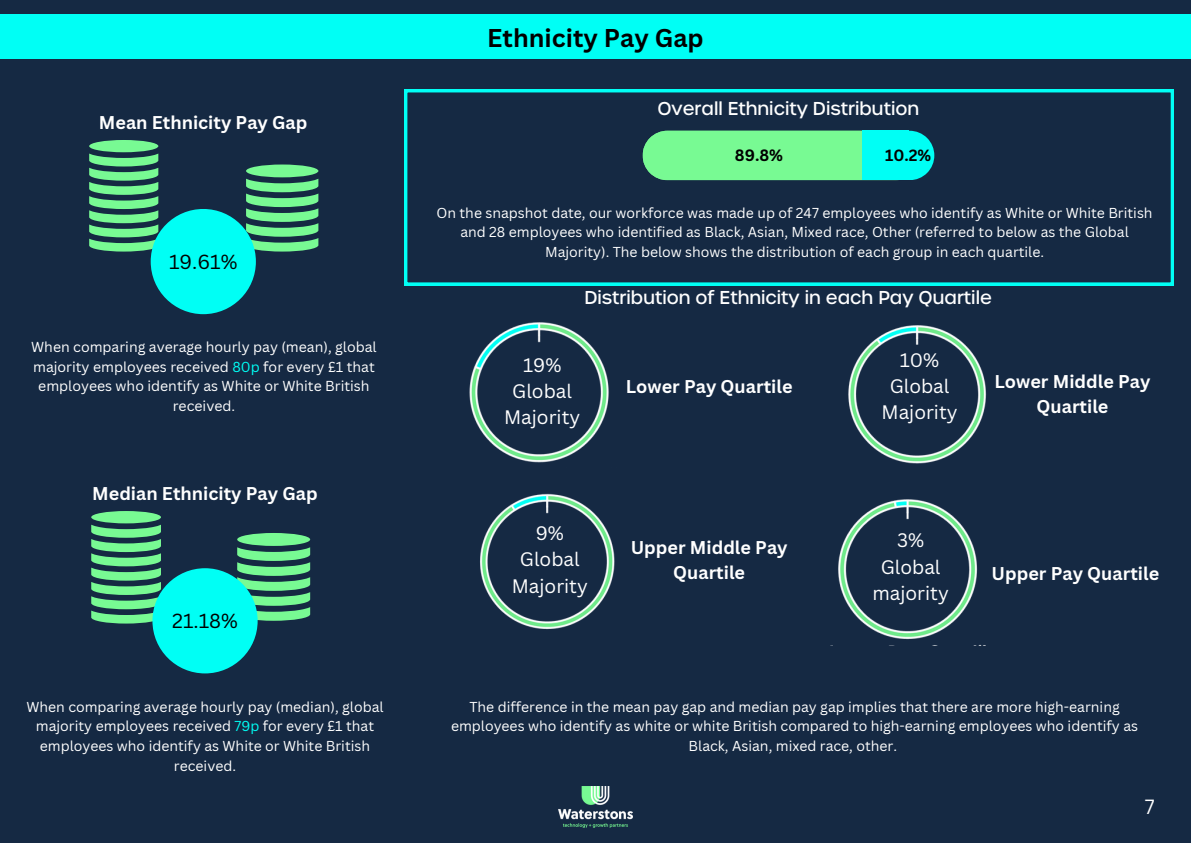
<style>
.page{position:relative;width:1191px;height:843px;background:#fff}
.page>*{position:absolute;margin:0;border:0;box-sizing:border-box;transform-origin:0 0}
.t1{font:700 25px "Canva Sans";color:#000}
.t2{font:20px "Canva Sans";color:#fff}
.t3{font:19.8px "Canva Sans";color:#000}
.t4{font:19px/26.2px "Canva Sans";color:#fff;text-align:center}
.t5{font:700 18px/24.7px "Canva Sans";color:#fff;text-align:center}
.t6{font:500 18px "Urbane";color:#fff}
.t7{font:700 16px "Canva Sans";color:#000}
.t8{font:700 15.8px "Canva Sans";color:#000}
.t9{font:14px/19.5px "Canva Sans";color:#fff;text-align:center}
.s1{color:#00fff5}
</style>
<div class="page">
<div style="left:0;top:0;width:1190px;height:842px;background:#152943"></div>
<div style="left:0;top:14px;width:1190px;height:45px;background:#00fff5"></div>
<svg style="left:89px;top:140px;width:69px;height:111px"></svg>
<svg style="left:246px;top:164px;width:72px;height:87px"></svg>
<div style="left:151px;top:209px;width:105px;height:105px;background:#00fff5;border-radius:50%"></div>
<svg style="left:91px;top:511px;width:70px;height:112px"></svg>
<svg style="left:237px;top:533px;width:73px;height:87px"></svg>
<div style="left:152px;top:568px;width:105px;height:105px;background:#00fff5;border-radius:50%"></div>
<img style="left:838px;top:499px;width:143px;height:146px">
<img style="left:469px;top:322px;width:140px;height:141px">
<img style="left:480px;top:493px;width:135px;height:137px">
<img style="left:848px;top:325px;width:139px;height:139px">
<svg style="left:404px;top:89px;width:769px;height:196px"></svg>
<img style="left:558px;top:786px;width:74px;height:40px">
<h4 class="t5" style="left:99px;top:110px;width:210px">Mean Ethnicity Pay Gap</h4>
<h3 class="t3" style="left:169px;top:248px;width:70px">19.61%</h3>
<p class="t9" style="left:31px;top:337px;width:347px">When comparing average hourly pay (mean), global majority employees received <span class="s1">80p</span> for every £1 that employees who identify as White or White British received.</p>
<h4 class="t5" style="left:92px;top:480px;width:227px">Median Ethnicity Pay Gap</h4>
<p class="t3" style="left:172px;top:607px;width:67px">21.18%</p>
<h3 class="t9" style="left:26px;top:696px;width:358px">When comparing average hourly pay (median), global majority employees received <span class="s1">79p</span> for every £1 that employees who identify as White or White British received.</h3>
<h1 class="t1" style="left:487px;top:20px;width:218px">Ethnicity Pay Gap</h1>
<h2 class="t6" style="left:657px;top:96px;width:263px">Overall Ethnicity Distribution</h2>
<p class="t7" style="left:734px;top:144px;width:50px">89.8%</p>
<h2 class="t8" style="left:885px;top:144px;width:48px">10.2%</h2>
<p class="t9" style="left:436px;top:202px;width:717px">On the snapshot date, our workforce was made up of 247 employees who identify as White or White British and 28 employees who identified as Black, Asian, Mixed race, Other (referred to below as the Global<br>Majority). The below shows the distribution of each group in each quartile.</p>
<p class="t6" style="left:584px;top:286px;width:409px">Distribution of Ethnicity in each Pay Quartile</p>
<h3 class="t4" style="left:504px;top:351px;width:78px">19%<br>Global<br>Majority</h3>
<h3 class="t4" style="left:511px;top:519px;width:78px">9%<br>Global<br>Majority</h3>
<h2 class="t5" style="left:625px;top:373px;width:168px">Lower Pay Quartile</h2>
<p class="t5" style="left:630px;top:534px;width:158px">Upper Middle Pay<br>Quartile</p>
<h3 class="t4" style="left:881px;top:346px;width:78px">10%<br>Global<br>Majority</h3>
<h2 class="t5" style="left:994px;top:368px;width:157px">Lower Middle Pay<br>Quartile</h2>
<h3 class="t4" style="left:872px;top:526px;width:78px">3%<br>Global majority</h3>
<p class="t5" style="left:991px;top:560px;width:169px">Upper Pay Quartile</p>
<p class="t9" style="left:451px;top:696px;width:688px">The difference in the mean pay gap and median pay gap implies that there are more high-earning employees who identify as white or white British compared to high-earning employees who identify as<br>Black, Asian, mixed race, other.</p>
<h2 class="t2" style="left:1144px;top:792px;width:11px">7</h2>
</div>
